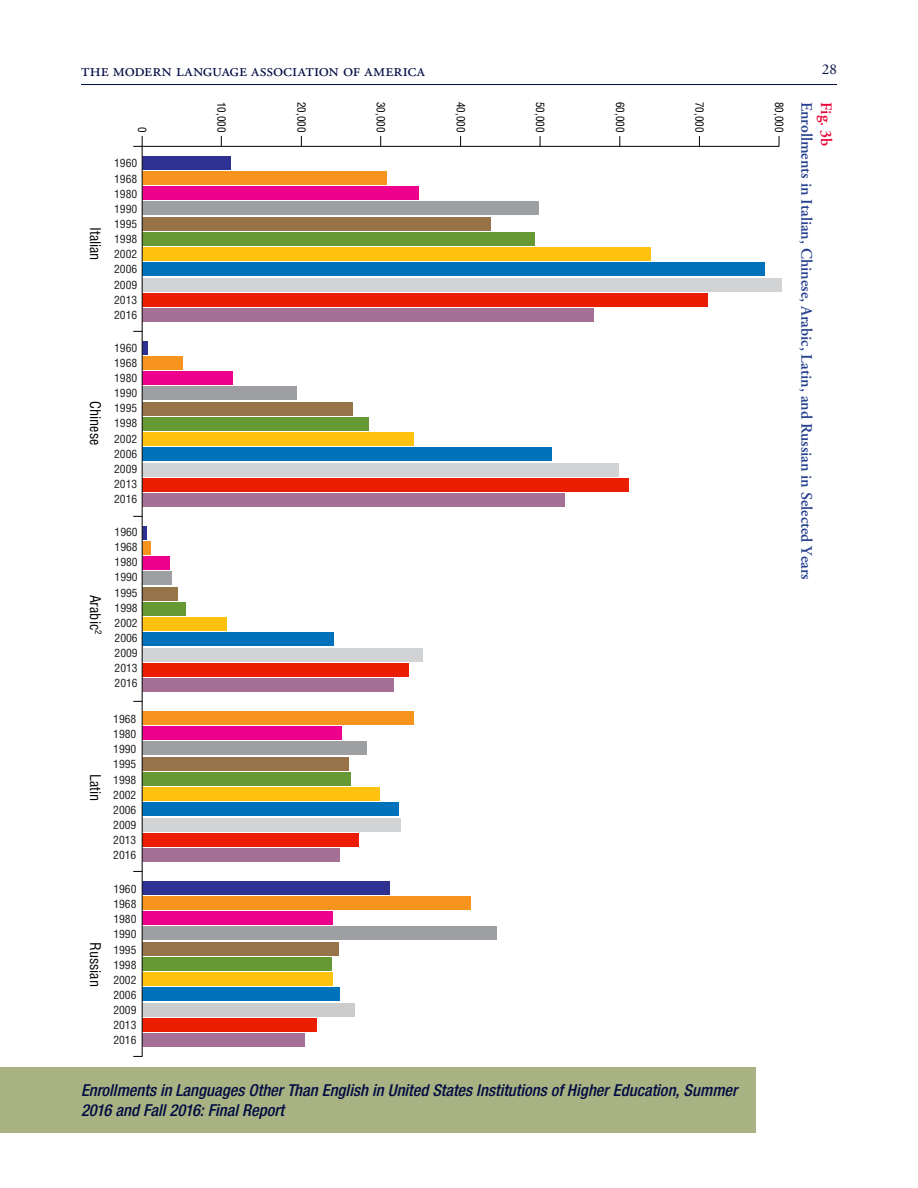
<style>
.page{position:relative;width:918px;height:1188px;background:#fff}
.page>*{position:absolute;margin:0;border:0;box-sizing:border-box;transform-origin:0 0}
.t1{font:18px "Adobe Garamond Pro";letter-spacing:-.005em;color:#000b42}
.t2{font:italic 500 condensed 16.5px/19.8px "Helvetica Neue LT Std";color:#000b42}
.t3{font:600 15.9px "Adobe Garamond Pro";color:#25408e}
.t4{font:600 15.9px "Adobe Garamond Pro";color:#e70031}
.t5{font:15px "Adobe Garamond Pro";color:#000b42}
.t6{font:condensed 14.4px "Helvetica LT Std";color:#000}
.t7{font:condensed 11.1px/15.1px "Helvetica LT Std";color:#231f20;text-align:justify;scale:1.05 1}
.t8{font:condensed 11.1px "Helvetica LT Std";color:#000}
</style>
<div class="page">
<hr style="left:81px;top:84px;width:756px;height:1px;background:#000b42">
<div style="left:0;top:1067px;width:756px;height:66px;background:#a8b282"></div>
<div style="left:142px;top:156px;width:88px;height:13px;background:#2e3192"></div>
<div style="left:142px;top:171px;width:245px;height:14px;background:#f7941e"></div>
<div style="left:142px;top:186px;width:277px;height:14px;background:#ec008c"></div>
<div style="left:142px;top:201px;width:397px;height:14px;background:#9d9fa2"></div>
<div style="left:142px;top:217px;width:349px;height:14px;background:#967348"></div>
<div style="left:142px;top:232px;width:393px;height:14px;background:#693"></div>
<div style="left:142px;top:247px;width:509px;height:14px;background:#ffc20e"></div>
<div style="left:142px;top:262px;width:623px;height:14px;background:#0072bc"></div>
<div style="left:142px;top:278px;width:640px;height:14px;background:#d1d3d4"></div>
<div style="left:142px;top:293px;width:565px;height:14px;background:#ea1d01"></div>
<div style="left:142px;top:308px;width:452px;height:14px;background:#a47095"></div>
<div style="left:142px;top:341px;width:6px;height:13px;background:#2e3192"></div>
<div style="left:142px;top:356px;width:40px;height:14px;background:#f7941e"></div>
<div style="left:142px;top:371px;width:91px;height:14px;background:#ec008c"></div>
<div style="left:142px;top:386px;width:155px;height:14px;background:#9d9fa2"></div>
<div style="left:142px;top:402px;width:211px;height:14px;background:#967348"></div>
<div style="left:142px;top:417px;width:227px;height:14px;background:#693"></div>
<div style="left:142px;top:432px;width:272px;height:14px;background:#ffc20e"></div>
<div style="left:142px;top:447px;width:409px;height:14px;background:#0072bc"></div>
<div style="left:142px;top:463px;width:477px;height:14px;background:#d1d3d4"></div>
<div style="left:142px;top:478px;width:486px;height:14px;background:#ea1d01"></div>
<div style="left:142px;top:493px;width:423px;height:14px;background:#a47095"></div>
<div style="left:142px;top:526px;width:5px;height:13px;background:#2e3192"></div>
<div style="left:142px;top:541px;width:9px;height:14px;background:#f7941e"></div>
<div style="left:142px;top:556px;width:28px;height:14px;background:#ec008c"></div>
<div style="left:142px;top:571px;width:29px;height:14px;background:#9d9fa2"></div>
<div style="left:142px;top:587px;width:36px;height:14px;background:#967348"></div>
<div style="left:142px;top:602px;width:44px;height:14px;background:#693"></div>
<div style="left:142px;top:617px;width:84px;height:14px;background:#ffc20e"></div>
<div style="left:142px;top:632px;width:191px;height:14px;background:#0072bc"></div>
<div style="left:142px;top:648px;width:281px;height:14px;background:#d1d3d4"></div>
<div style="left:142px;top:663px;width:267px;height:14px;background:#ea1d01"></div>
<div style="left:142px;top:678px;width:251px;height:14px;background:#a47095"></div>
<div style="left:142px;top:711px;width:271px;height:14px;background:#f7941e"></div>
<div style="left:142px;top:726px;width:199px;height:14px;background:#ec008c"></div>
<div style="left:142px;top:741px;width:224px;height:14px;background:#9d9fa2"></div>
<div style="left:142px;top:757px;width:206px;height:14px;background:#967348"></div>
<div style="left:142px;top:772px;width:208px;height:14px;background:#693"></div>
<div style="left:142px;top:787px;width:238px;height:14px;background:#ffc20e"></div>
<div style="left:142px;top:803px;width:256px;height:13px;background:#0072bc"></div>
<div style="left:142px;top:818px;width:258px;height:14px;background:#d1d3d4"></div>
<div style="left:142px;top:833px;width:217px;height:14px;background:#ea1d01"></div>
<div style="left:142px;top:848px;width:198px;height:14px;background:#a47095"></div>
<div style="left:142px;top:881px;width:248px;height:14px;background:#2e3192"></div>
<div style="left:142px;top:896px;width:329px;height:14px;background:#f7941e"></div>
<div style="left:142px;top:911px;width:191px;height:14px;background:#ec008c"></div>
<div style="left:142px;top:926px;width:354px;height:14px;background:#9d9fa2"></div>
<div style="left:142px;top:942px;width:197px;height:14px;background:#967348"></div>
<div style="left:142px;top:957px;width:190px;height:14px;background:#693"></div>
<div style="left:142px;top:972px;width:191px;height:14px;background:#ffc20e"></div>
<div style="left:142px;top:988px;width:197px;height:13px;background:#0072bc"></div>
<div style="left:142px;top:1003px;width:213px;height:14px;background:#ccc"></div>
<div style="left:142px;top:1018px;width:175px;height:14px;background:#ea1d01"></div>
<div style="left:142px;top:1033px;width:162px;height:14px;background:#a47095"></div>
<svg style="left:134px;top:136px;width:9px;height:11px"></svg>
<hr style="left:142px;top:146px;width:1px;height:910px;background:#000">
<hr style="left:142px;top:146px;width:637px;height:1px;background:#000">
<h1 class="t1" style="left:81px;top:60px;width:345px">the modern language association of america</h1>
<h3 class="t5" style="left:822px;top:60px;width:17px">28</h3>
<p class="t6" style="left:105px;top:227px;width:35px;rotate:90deg">Italian</p>
<p class="t6" style="left:105px;top:401px;width:46px;rotate:90deg">Chinese</p>
<p class="t6" style="left:105px;top:595px;width:41px;rotate:90deg">Arabic<sup>2</sup></p>
<p class="t6" style="left:105px;top:774px;width:29px;rotate:90deg">Latin</p>
<p class="t6" style="left:105px;top:942px;width:46px;rotate:90deg">Russian</p>
<p class="t8" style="left:149px;top:127px;width:7px;rotate:90deg">0</p>
<p class="t7" style="left:114px;top:156px;width:24px">1960<br>1968<br>1980<br>1990<br>1995<br>1998<br>2002<br>2006<br>2009<br>2013<br>2016</p>
<p class="t7" style="left:114px;top:340px;width:24px">1960<br>1968<br>1980<br>1990<br>1995<br>1998<br>2002<br>2006<br>2009<br>2013<br>2016</p>
<p class="t7" style="left:115px;top:524px;width:24px">1960<br>1968<br>1980<br>1990<br>1995<br>1998<br>2002<br>2006<br>2009<br>2013<br>2016</p>
<p class="t7" style="left:113px;top:711px;width:24px">1968<br>1980<br>1990<br>1995<br>1998<br>2002<br>2006<br>2009<br>2013<br>2016</p>
<p class="t7" style="left:113px;top:881px;width:24px">1960<br>1968<br>1980<br>1990<br>1995<br>1998<br>2002<br>2006<br>2009<br>2013<br>2016</p>
<p class="t8" style="left:308px;top:102px;width:32px;rotate:90deg">20,000</p>
<p class="t8" style="left:468px;top:102px;width:32px;rotate:90deg">40,000</p>
<p class="t8" style="left:627px;top:102px;width:32px;rotate:90deg">60,000</p>
<p class="t8" style="left:786px;top:102px;width:32px;rotate:90deg">80,000</p>
<h3 class="t3" style="left:816px;top:102px;width:479px;rotate:90deg">Enrollments in Italian, Chinese, Arabic, Latin, and Russian in Selected Years</h3>
<h3 class="t4" style="left:835px;top:102px;width:45px;rotate:90deg">Fig. 3b</h3>
<p class="t8" style="left:228px;top:102px;width:32px;rotate:90deg">10,000</p>
<p class="t8" style="left:388px;top:102px;width:32px;rotate:90deg">30,000</p>
<p class="t8" style="left:547px;top:102px;width:32px;rotate:90deg">50,000</p>
<p class="t8" style="left:706px;top:102px;width:32px;rotate:90deg">70,000</p>
<h2 class="t2" style="left:81px;top:1080px;width:658px">Enrollments in Languages Other Than English in United States Institutions of Higher Education, Summer<br>2016 and Fall 2016: Final Report</h2>
</div>
